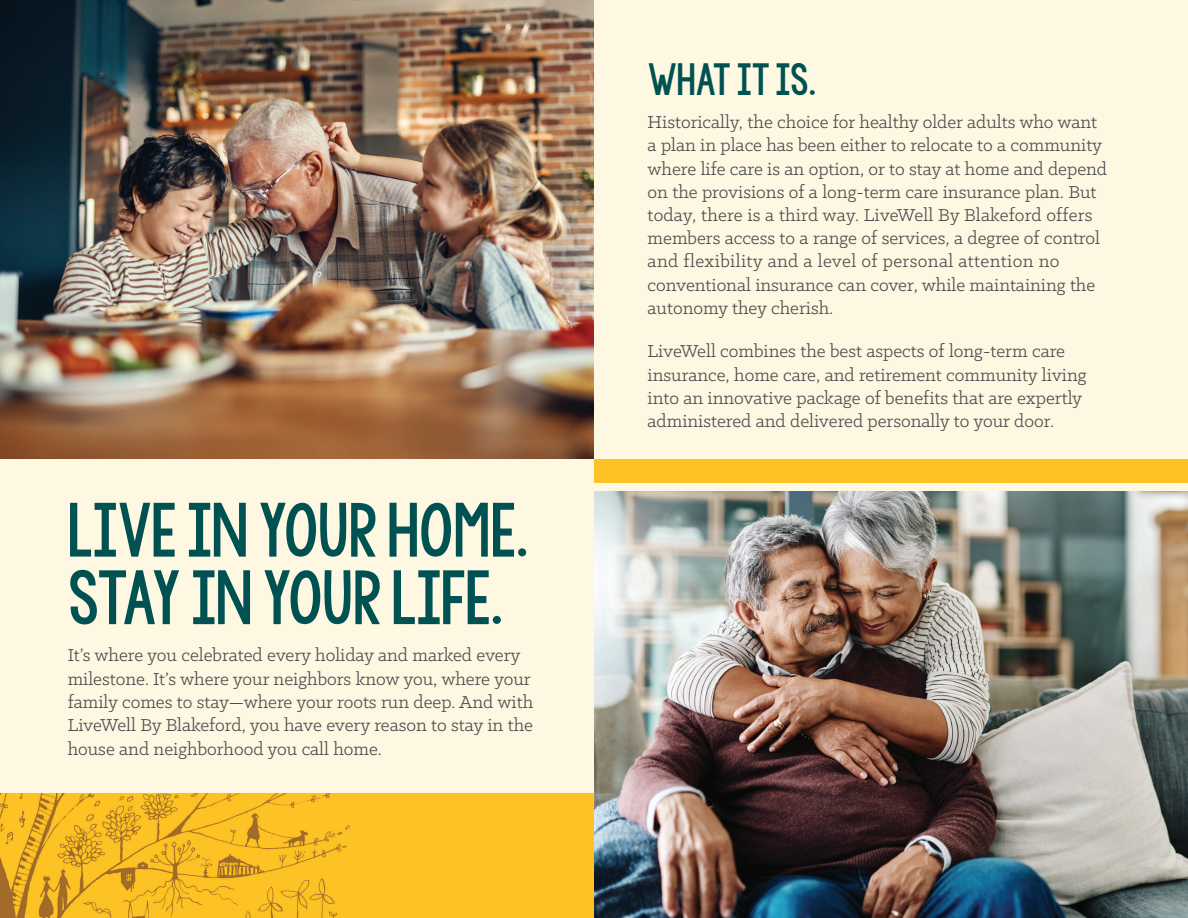
<style>
.page{position:relative;width:1188px;height:918px;background:#fef8e2}
.page>*{position:absolute;margin:0;border:0;box-sizing:border-box;transform-origin:0 0}
.t1{font:72.45px/67.5px "KG Sorry Not Sorry Chub";letter-spacing:-.015em;color:#005152}
.t2{font:42.75px "KG Sorry Not Sorry Chub";letter-spacing:-.01em;color:#005152}
.t3{font:19.5px/23.2px "Klinic Slab";color:#4b4c4d}
</style>
<div class="page">
<div style="left:0;top:794px;width:594px;height:124px;background:#fec224"></div>
<img style="left:0;top:794px;width:350px;height:124px">
<img style="left:0;top:0;width:594px;height:459px">
<div style="left:594px;top:459px;width:594px;height:24px;background:#fec224"></div>
<img style="left:594px;top:491px;width:594px;height:427px">
<h1 class="t1" style="left:68px;top:497px;width:463px">LIVE IN YOUR HOME.<br>STAY IN YOUR LIFE.</h1>
<p class="t3" style="left:68px;top:643px;width:467px">It’s where you celebrated every holiday and marked every milestone. It’s where your neighbors know you, where your family comes to stay—where your roots run deep. And with LiveWell By Blakeford, you have every reason to stay in the house and neighborhood you call home.</p>
<h2 class="t2" style="left:648px;top:54px;width:170px">WHAT IT IS.</h2>
<p class="t3" style="left:648px;top:110px;width:461px">Historically, the choice for healthy older adults who want a plan in place has been either to relocate to a community where life care is an option, or to stay at home and depend on the provisions of a long-term care insurance plan. But today, there is a third way. LiveWell By Blakeford offers members access to a range of services, a degree of control and flexibility and a level of personal attention no conventional insurance can cover, while maintaining the autonomy they cherish.</p>
<p class="t3" style="left:648px;top:339px;width:440px">LiveWell combines the best aspects of long-term care insurance, home care, and retirement community living into an innovative package of benefits that are expertly administered and delivered personally to your door.</p>
</div>
